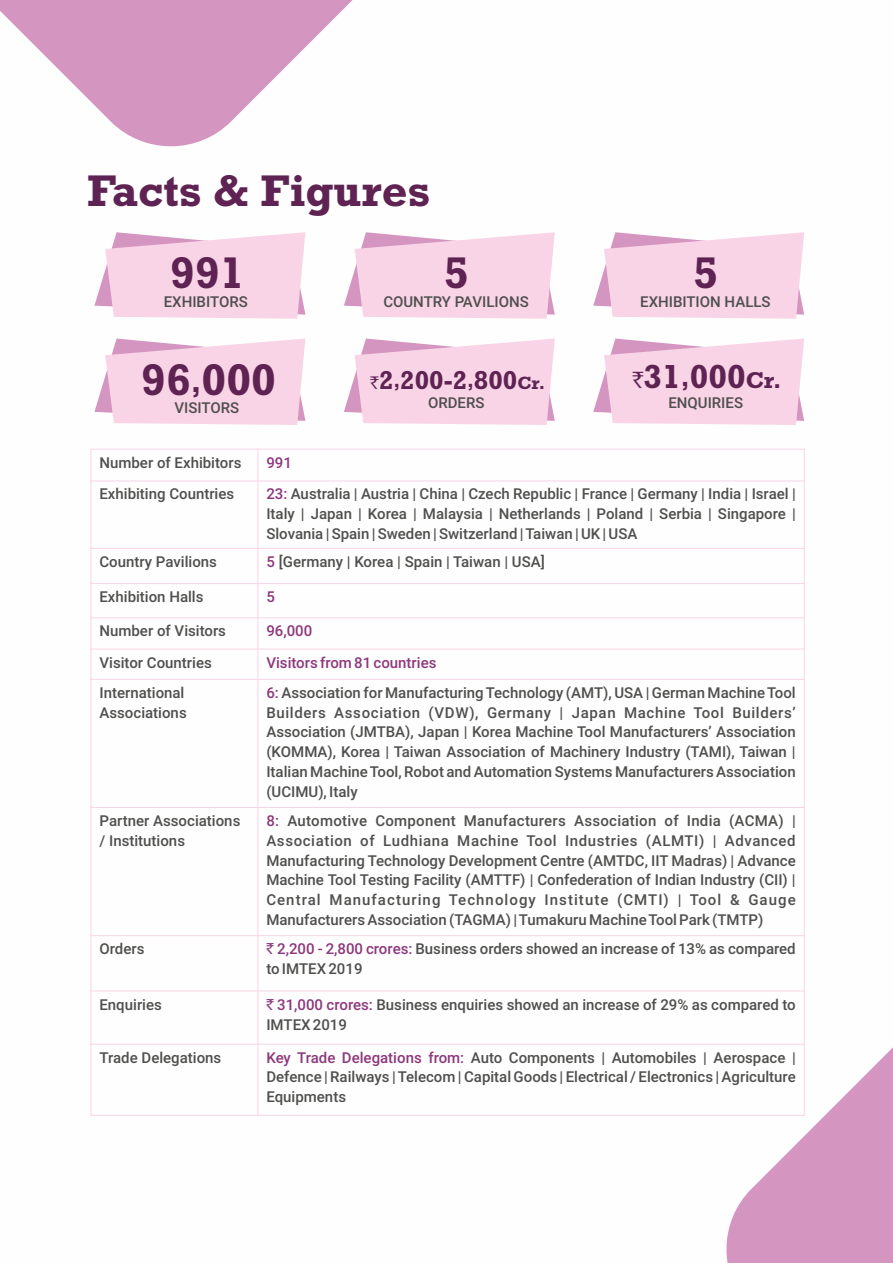
<style>
.page{position:relative;width:893px;height:1263px;background:#fff}
.page>*{position:absolute;margin:0;border:0;box-sizing:border-box;transform-origin:0 0}
.t1{font:700 45px "Rockwell";color:#5e2353}
.t2{font:700 33.75px "Rockwell";color:#5e2353}
.t3{font:700 30px "Rockwell";color:#5e2353}
.t4{font:700 26.25px "Rockwell";color:#5e2353}
.t5{font:700 24.75px "Rockwell";color:#5e2353}
.t6{font:700 23.25px "Rockwell";color:#5e2353}
.t7{font:700 19.2px "Rockwell";color:#5e2353}
.t8{font:700 18px "Rockwell";color:#5e2353}
.t9{font:500 15px/19.8px "Roboto";color:#4f4f4e;text-align:justify}
.t10{font:500 15px "Roboto";color:#8d387d}
.s1{font-family:"Rupee Foradian";font-weight:400;font-size:17.55px}
.s2{font-family:"Rupee Foradian";font-weight:400;font-size:22.5px}
.s3{color:#8d387d}
.s4{font-family:"Indian Rupee";font-weight:400;color:#8d387d}
</style>
<div class="page">
<svg style="left:0;top:0;width:353px;height:147px;fill:#d595c1"></svg>
<svg style="left:718px;top:990px;width:175px;height:273px"></svg>
<hr style="left:91px;top:449px;width:1px;height:667px;background:#f9d4e6">
<hr style="left:258px;top:449px;width:1px;height:667px;background:#f9d4e6">
<hr style="left:804px;top:449px;width:1px;height:667px;background:#f9d4e6">
<hr style="left:91px;top:1115px;width:714px;height:1px;background:#f9d4e6">
<hr style="left:91px;top:1044px;width:714px;height:1px;background:#f9d4e6">
<hr style="left:91px;top:991px;width:714px;height:1px;background:#f9d4e6">
<hr style="left:91px;top:935px;width:714px;height:1px;background:#f9d4e6">
<hr style="left:91px;top:807px;width:714px;height:1px;background:#f9d4e6">
<hr style="left:91px;top:679px;width:714px;height:1px;background:#f9d4e6">
<hr style="left:91px;top:649px;width:714px;height:1px;background:#f9d4e6">
<hr style="left:91px;top:617px;width:714px;height:1px;background:#f9d4e6">
<hr style="left:91px;top:583px;width:714px;height:1px;background:#f9d4e6">
<hr style="left:91px;top:548px;width:714px;height:1px;background:#f9d4e6">
<hr style="left:91px;top:481px;width:714px;height:1px;background:#f9d4e6">
<hr style="left:91px;top:449px;width:714px;height:1px;background:#f9d4e6">
<svg style="left:94px;top:232px;width:211px;height:87px;background:#f7d5e6"></svg>
<svg style="left:344px;top:232px;width:211px;height:87px;background:#f7d5e6"></svg>
<svg style="left:344px;top:338px;width:211px;height:87px;background:#f7d5e6"></svg>
<svg style="left:593px;top:232px;width:211px;height:87px;background:#f7d5e6"></svg>
<svg style="left:94px;top:338px;width:211px;height:87px;background:#f7d5e6"></svg>
<svg style="left:593px;top:338px;width:211px;height:87px;background:#f7d5e6"></svg>
<h1 class="t1" style="left:87px;top:163px;width:345px">Facts &amp; Figures</h1>
<h1 class="t1" style="left:170px;top:246px;width:76px">991</h1>
<p class="t9" style="left:164px;top:291px;width:86px">EXHIBITORS</p>
<h1 class="t1" style="left:444px;top:245px;width:26px">5</h1>
<p class="t9" style="left:383px;top:291px;width:147px">COUNTRY PAVILIONS</p>
<h1 class="t1" style="left:693px;top:245px;width:26px">5</h1>
<p class="t9" style="left:640px;top:291px;width:132px">EXHIBITION HALLS</p>
<h1 class="t1" style="left:141px;top:352px;width:136px">96 000</h1>
<h3 class="t3" style="left:191px;top:364px;width:12px">,</h3>
<p class="t9" style="left:175px;top:397px;width:66px">VISITORS</p>
<h3 class="t4" style="left:370px;top:364px;width:149px"><span class="s1">`</span>2 200-2 800</h3>
<p class="t7" style="left:393px;top:369px;width:8px">,</p>
<p class="t7" style="left:467px;top:369px;width:8px">,</p>
<p class="t8" style="left:517px;top:372px;width:29px">Cr.</p>
<p class="t9" style="left:428px;top:393px;width:58px">ORDERS</p>
<h2 class="t2" style="left:632px;top:356px;width:115px"><span class="s2">`</span>31 000</h2>
<h3 class="t5" style="left:681px;top:363px;width:10px">,</h3>
<h3 class="t6" style="left:746px;top:366px;width:37px">Cr.</h3>
<p class="t9" style="left:668px;top:393px;width:76px">ENQUIRIES</p>
<p class="t9" style="left:99px;top:452px;width:143px">Number of Exhibitors</p>
<p class="t10" style="left:266px;top:452px;width:27px">991</p>
<p class="t9" style="left:99px;top:484px;width:136px">Exhibiting Countries</p>
<p class="t9" style="left:266px;top:484px;width:531px"><span class="s3">23:</span> Australia | Austria | China | Czech Republic | France | Germany | India | Israel | Italy | Japan | Korea | Malaysia | Netherlands | Poland | Serbia | Singapore | Slovania | Spain | Sweden | Switzerland | Taiwan | UK | USA</p>
<p class="t9" style="left:99px;top:551px;width:119px">Country Pavilions</p>
<p class="t9" style="left:266px;top:551px;width:280px"><span class="s3">5</span> [Germany | Korea | Spain | Taiwan | USA]</p>
<p class="t9" style="left:99px;top:586px;width:106px">Exhibition Halls</p>
<p class="t10" style="left:266px;top:586px;width:10px">5</p>
<p class="t9" style="left:99px;top:620px;width:128px">Number of Visitors</p>
<p class="t10" style="left:266px;top:620px;width:47px">96,000</p>
<p class="t9" style="left:99px;top:652px;width:114px">Visitor Countries</p>
<p class="t10" style="left:266px;top:652px;width:172px">Visitors from 81 countries</p>
<p class="t9" style="left:99px;top:682px;width:89px">International<br>Associations</p>
<p class="t9" style="left:266px;top:682px;width:531px"><span class="s3">6:</span> Association for Manufacturing Technology (AMT), USA | German Machine Tool Builders Association (VDW), Germany | Japan Machine Tool Builders’ Association (JMTBA), Japan | Korea Machine Tool Manufacturers’ Association (KOMMA), Korea | Taiwan Association of Machinery Industry (TAMI), Taiwan | Italian Machine Tool, Robot and Automation Systems Manufacturers Association (UCIMU), Italy</p>
<p class="t9" style="left:99px;top:810px;width:142px">Partner Associations / Institutions</p>
<p class="t9" style="left:266px;top:810px;width:531px"><span class="s3">8:</span> Automotive Component Manufacturers Association of India (ACMA) | Association of Ludhiana Machine Tool Industries (ALMTI) | Advanced Manufacturing Technology Development Centre (AMTDC, IIT Madras) | Advance Machine Tool Testing Facility (AMTTF) | Confederation of Indian Industry (CII) | Central Manufacturing Technology Institute (CMTI) | Tool &amp; Gauge Manufacturers Association (TAGMA) | Tumakuru Machine Tool Park (TMTP)</p>
<p class="t9" style="left:99px;top:938px;width:47px">Orders</p>
<p class="t9" style="left:266px;top:938px;width:531px"><span class="s4">`</span><span class="s3">2,200 - 2,800 crores:</span> Business orders showed an increase of 13% as compared to IMTEX 2019</p>
<p class="t9" style="left:99px;top:994px;width:64px">Enquiries</p>
<p class="t9" style="left:266px;top:994px;width:531px"><span class="s4">`</span><span class="s3">31,000 crores:</span> Business enquiries showed an increase of 29% as compared to<br>IMTEX 2019</p>
<p class="t9" style="left:99px;top:1047px;width:123px">Trade Delegations</p>
<p class="t9" style="left:266px;top:1047px;width:531px"><span class="s3">Key Trade Delegations from:</span> Auto Components | Automobiles | Aerospace | Defence | Railways | Telecom | Capital Goods | Electrical / Electronics | Agriculture Equipments</p>
</div>
